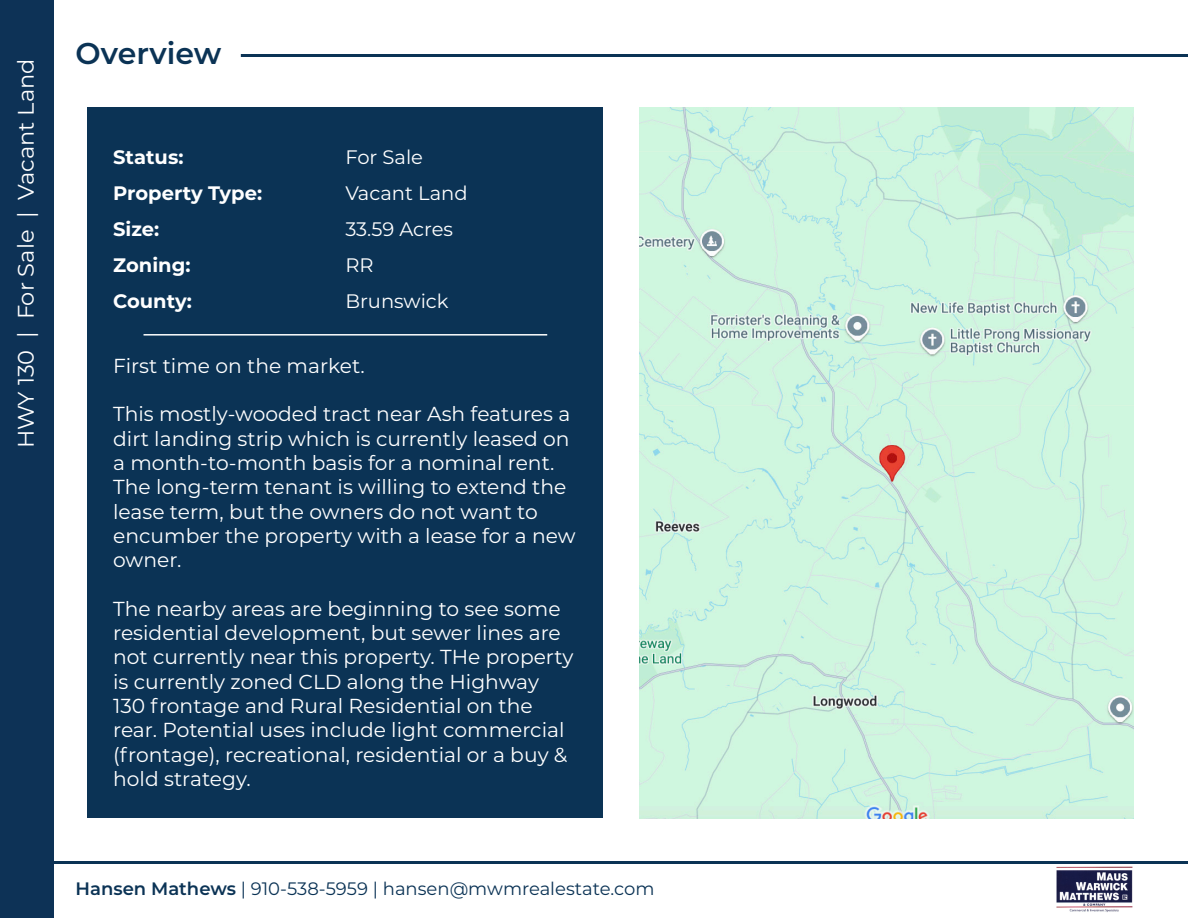
<style>
.page{position:relative;width:1188px;height:918px;background:#fff}
.page>*{position:absolute;margin:0;border:0;box-sizing:border-box;transform-origin:0 0}
.t1{font:600 30px "Montserrat";color:#0b3355}
.t2{font:22.5px "Montserrat";color:#fff}
.t3{font:20.25px/24.3px "Montserrat";color:#fff}
.t4{font:700 19.5px "Montserrat";color:#fff}
.t5{font:19.5px "Montserrat";color:#fff}
.t6{font:18px "Montserrat";color:#0b3355}
.s1{font-weight:600}
</style>
<div class="page">
<img style="left:1056px;top:866px;width:77px;height:46px">
<hr style="left:0;top:861px;width:1188px;height:3px;background:#0b3355">
<div style="left:0;top:0;width:54px;height:918px;background:#0d3256"></div>
<div style="left:88px;top:108px;width:515px;height:710px;background:#0b3355"></div>
<img style="left:639px;top:108px;width:495px;height:710px">
<hr style="left:241px;top:54px;width:947px;height:3px;background:#0b3355">
<hr style="left:144px;top:334px;width:403px;height:2px;background:#fff">
<p class="t2" style="left:11px;top:448px;width:391px;rotate:-90deg">HWY 130 | For Sale | Vacant Land</p>
<p class="t1" style="left:76px;top:32px;width:147px">Overview</p>
<p class="t4" style="left:113px;top:143px;width:72px">Status:</p>
<p class="t4" style="left:113px;top:179px;width:150px">Property Type:</p>
<p class="t4" style="left:113px;top:215px;width:48px">Size:</p>
<p class="t4" style="left:113px;top:251px;width:79px">Zoning:</p>
<p class="t4" style="left:113px;top:287px;width:80px">County:</p>
<p class="t5" style="left:345px;top:144px;width:79px">For Sale</p>
<p class="t5" style="left:345px;top:180px;width:124px">Vacant Land</p>
<p class="t5" style="left:345px;top:216px;width:109px">33.59 Acres</p>
<p class="t5" style="left:345px;top:252px;width:30px">RR</p>
<p class="t5" style="left:345px;top:288px;width:105px">Brunswick</p>
<p class="t3" style="left:113px;top:353px;width:253px">First time on the market.</p>
<p class="t3" style="left:113px;top:401px;width:464px">This mostly-wooded tract near Ash features a dirt landing strip which is currently leased on a month-to-month basis for a nominal rent.<br>The long-term tenant is willing to extend the lease term, but the owners do not want to encumber the property with a lease for a new owner.</p>
<p class="t3" style="left:113px;top:596px;width:462px">The nearby areas are beginning to see some residential development, but sewer lines are not currently near this property. THe property is currently zoned CLD along the Highway 130 frontage and Rural Residential on the rear. Potential uses include light commercial (frontage), recreational, residential or a buy &amp; hold strategy.</p>
<p class="t6" style="left:76px;top:876px;width:580px"><span class="s1">Hansen Mathews</span> | 910-538-5959 | hansen@mwmrealestate.com</p>
</div>
